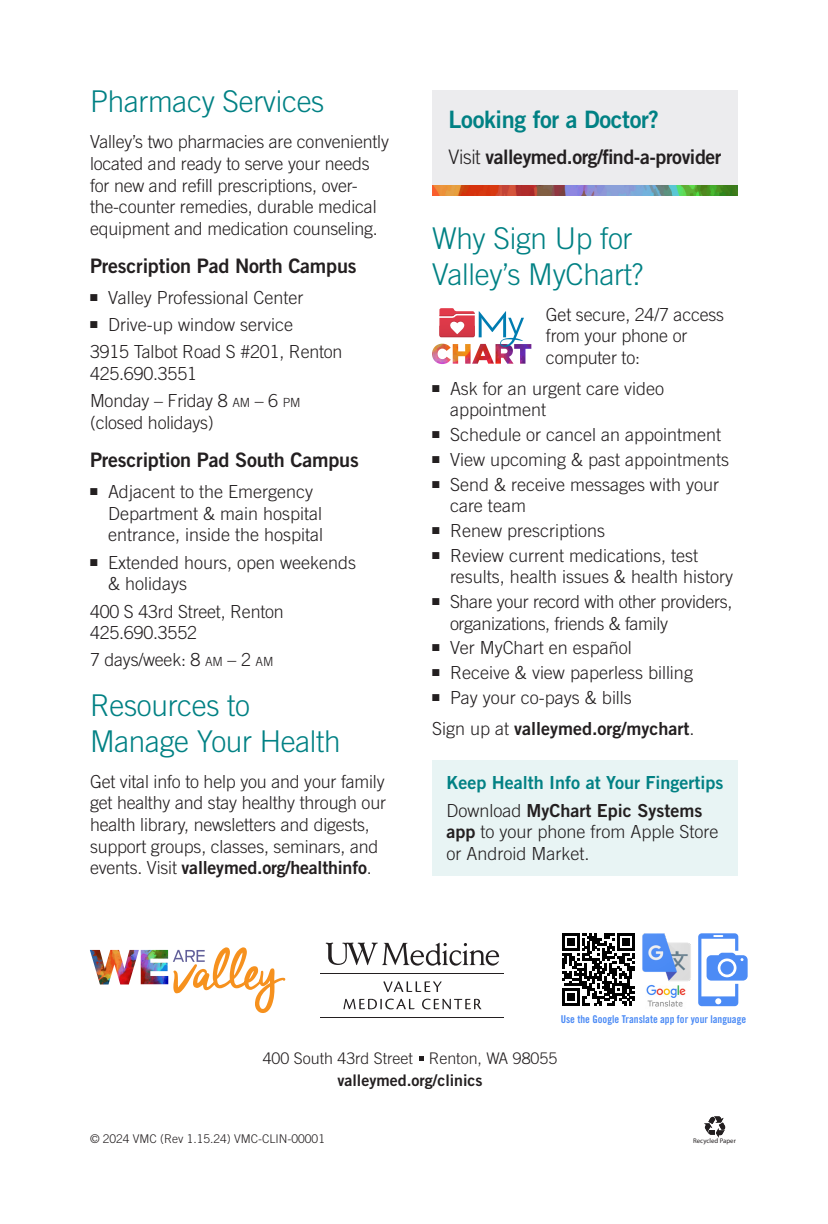
<style>
.page{position:relative;width:828px;height:1224px;background:#fff}
.page>*{position:absolute;margin:0;border:0;box-sizing:border-box;transform-origin:0 0}
.Body_Text{font:300 30px/36px "Trade Gothic LT Std";letter-spacing:-.01em;color:#018184}
.Listing_HEAD{font:24px "Trade Gothic LT Std Bd 2";letter-spacing:-.015em;color:#018184}
.Body_Text-2{font:20px "Trade Gothic LT Std Bd 2";letter-spacing:-.01em;color:#231f20}
.Listing_HEAD-2{font:20px "Trade Gothic LT Std Bd 2";letter-spacing:-.02em;color:#231f20}
.Body_Text-3{font:300 18px/21.6px "Trade Gothic LT Std";letter-spacing:-.01em;color:#231f20}
.BD_Body_bullet{font:300 18px/21.6px "Trade Gothic LT Std";color:#231f20}
.BD_Body_bullet-2{font:18px "Trade Gothic LT Std Bd 2";color:#231f20}
.BD_Body_bullet-3{font:18px "Trade Gothic LT Std Bd 2";color:#018184}
.t1{font:300 16px "Trade Gothic LT Std";color:#231f20}
.t2{font:16px "Trade Gothic LT Std Bd 2";color:#231f20}
.t3{font:300 12px "Trade Gothic LT Std";color:#231f20}
.BD_Body_bullet-4{font:10.8px "Trade Gothic LT Std Bd Cn 20";color:#4c8bf5}
.t4{font:6.8px "Myriad Pro";color:#231f20}
.s1{font-size:12.6px}
.s2{font-family:"Trade Gothic LT Std Bd 2";font-weight:400}
.s3{font-family:"Trade Gothic LT Std";font-weight:300}
</style>
<div class="page">
<img style="left:90px;top:950px;width:78px;height:34px">
<svg style="left:173px;top:947px;width:112px;height:66px"></svg>
<hr style="left:321px;top:973px;width:183px;height:1px;background:#231f20">
<hr style="left:321px;top:1017px;width:183px;height:1px;background:#231f20">
<svg style="left:326px;top:943px;width:173px;height:23px"></svg>
<svg style="left:383px;top:981px;width:59px;height:11px"></svg>
<svg style="left:343px;top:999px;width:72px;height:10px"></svg>
<svg style="left:422px;top:999px;width:60px;height:10px"></svg>
<svg style="left:562px;top:933px;width:73px;height:73px"></svg>
<img style="left:642px;top:933px;width:49px;height:48px">
<img style="left:646px;top:984px;width:40px;height:23px">
<svg style="left:698px;top:933px;width:50px;height:73px"></svg>
<svg style="left:704px;top:1116px;width:22px;height:22px"></svg>
<div style="left:432px;top:761px;width:306px;height:115px;background:#e8f4f4"></div>
<svg style="left:419px;top:1057px;width:4px;height:4px"></svg>
<div style="left:432px;top:91px;width:306px;height:103px;background:#ececee"></div>
<img style="left:432px;top:186px;width:306px;height:9px">
<img style="left:432px;top:344px;width:99px;height:20px">
<svg style="left:439px;top:308px;width:85px;height:39px"></svg>
<p class="Body_Text" style="left:90px;top:83px;width:236px">Pharmacy Services</p>
<p class="Body_Text-3" style="left:90px;top:131px;width:300px">Valley’s two pharmacies are conveniently located and ready to serve your needs for new and refill prescriptions, over&shy;the-counter remedies, durable medical equipment and medication counseling.</p>
<p class="Body_Text-2" style="left:90px;top:254px;width:268px">Prescription Pad North Campus</p>
<p class="Body_Text-3" style="left:90px;top:286px;width:215px">■ Valley Professional Center</p>
<p class="Body_Text-3" style="left:90px;top:314px;width:205px">■ Drive-up window service</p>
<p class="Body_Text-3" style="left:90px;top:341px;width:254px">3915 Talbot Road S #201, Renton<br>425.690.3551</p>
<p class="Body_Text-3" style="left:90px;top:390px;width:212px">Monday – Friday 8 <span class="s1">AM</span> – 6 <span class="s1">PM </span>(closed holidays)</p>
<p class="Body_Text-2" style="left:90px;top:448px;width:270px">Prescription Pad South Campus</p>
<p class="Body_Text-3" style="left:108px;top:481px;width:217px;text-indent:-18px">■ Adjacent to the Emergency<br>Department &amp; main hospital entrance, inside the hospital</p>
<p class="Body_Text-3" style="left:108px;top:551px;width:250px;text-indent:-18px">■ Extended hours, open weekends &amp; holidays</p>
<p class="Body_Text-3" style="left:90px;top:600px;width:195px">400 S 43rd Street, Renton<br>425.690.3552</p>
<p class="Body_Text-3" style="left:90px;top:649px;width:185px">7 days/week: 8 <span class="s1">AM</span> – 2 <span class="s1">AM</span></p>
<p class="Body_Text" style="left:90px;top:687px;width:252px">Resources to<br>Manage Your Health</p>
<p class="Body_Text-3" style="left:90px;top:770px;width:298px">Get vital info to help you and your family get healthy and stay healthy through our health library, newsletters and digests, support groups, classes, seminars, and events. Visit <span class="s2">valleymed.org/healthinfo</span>.</p>
<p class="Listing_HEAD" style="left:449px;top:105px;width:212px">Looking for a Doctor?</p>
<p class="Listing_HEAD-2" style="left:449px;top:144px;width:274px"><span class="s3">Visit</span> valleymed.org/find-a-provider</p>
<p class="Body_Text" style="left:432px;top:220px;width:213px">Why Sign Up for<br>Valley’s MyChart?</p>
<p class="Body_Text-3" style="left:546px;top:303px;width:180px">Get secure, 24/7 access from your phone or computer to:</p>
<p class="Body_Text-3" style="left:450px;top:377px;width:216px;text-indent:-18px">■ Ask for an urgent care video appointment</p>
<p class="Body_Text-3" style="left:432px;top:424px;width:291px">■ Schedule or cancel an appointment</p>
<p class="Body_Text-3" style="left:432px;top:448px;width:299px">■ View upcoming &amp; past appointments</p>
<p class="Body_Text-3" style="left:450px;top:473px;width:271px;text-indent:-18px">■ Send &amp; receive messages with your care team</p>
<p class="Body_Text-3" style="left:432px;top:519px;width:175px">■ Renew prescriptions</p>
<p class="Body_Text-3" style="left:450px;top:544px;width:285px;text-indent:-18px">■ Review current medications, test results, health issues &amp; health history</p>
<p class="Body_Text-3" style="left:450px;top:591px;width:284px;text-indent:-18px">■ Share your record with other providers, organizations, friends &amp; family</p>
<p class="Body_Text-3" style="left:432px;top:637px;width:201px">■ Ver MyChart en español</p>
<p class="Body_Text-3" style="left:432px;top:662px;width:262px">■ Receive &amp; view paperless billing</p>
<p class="Body_Text-3" style="left:432px;top:686px;width:201px">■ Pay your co-pays &amp; bills</p>
<p class="BD_Body_bullet-2" style="left:432px;top:717px;width:264px"><span class="s3">Sign up at</span> valleymed.org/mychart<span class="s3">.</span></p>
<p class="BD_Body_bullet-3" style="left:446px;top:772px;width:279px">Keep Health Info at Your Fingertips</p>
<p class="BD_Body_bullet" style="left:446px;top:799px;width:274px">Download <span class="s2">MyChart Epic Systems app</span> to your phone from Apple Store or Android Market.</p>
<p class="BD_Body_bullet-4" style="left:561px;top:1012px;width:187px">Use the Google Translate app for your language</p>
<p class="t1" style="left:263px;top:1049px;width:296px">400 South 43rd Street Renton, WA 98055</p>
<p class="t2" style="left:337px;top:1070px;width:147px">valleymed.org/clinics</p>
<p class="t3" style="left:90px;top:1132px;width:237px">© 2024 VMC (Rev 1.15.24) VMC-CLIN-00001</p>
<p class="t4" style="left:693px;top:1137px;width:44px">Recycled Paper</p>
</div>
